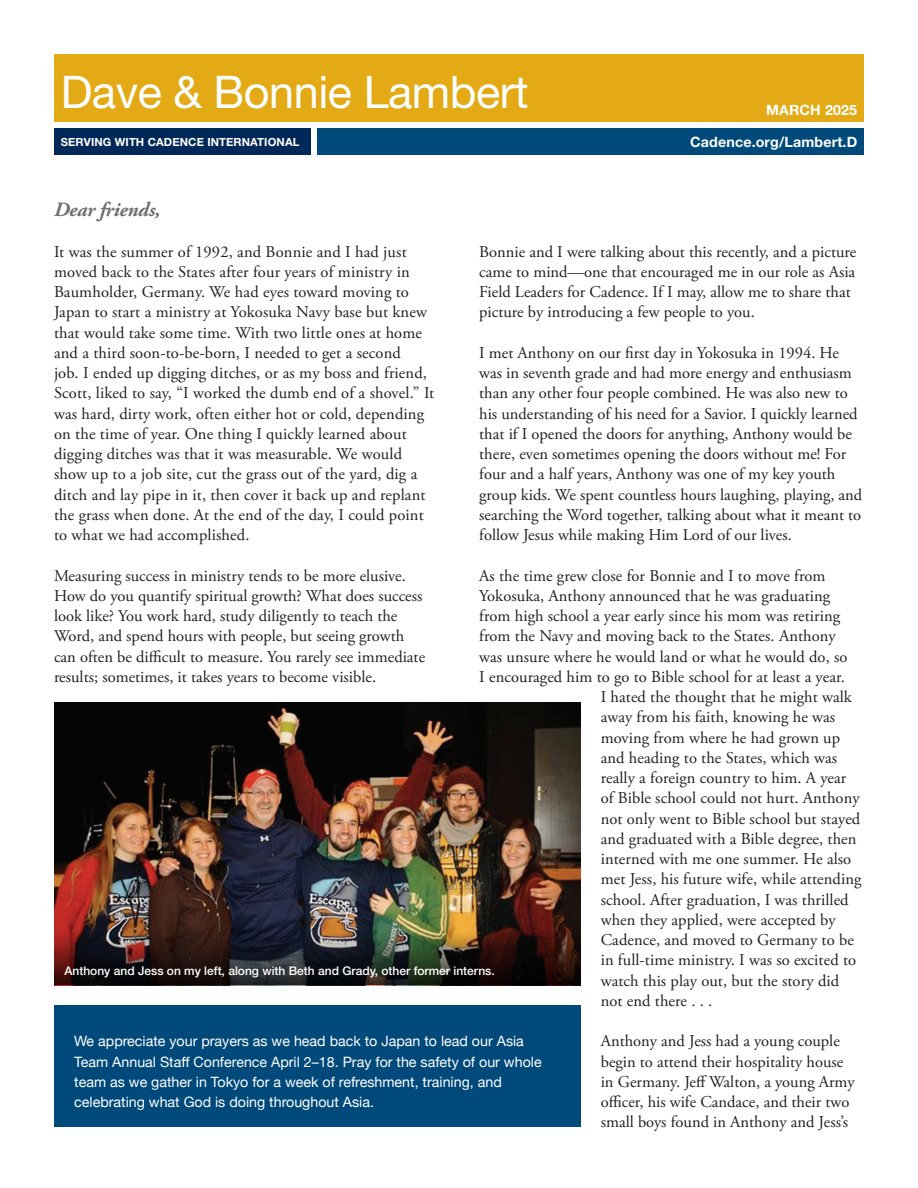
<style>
.page{position:relative;width:918px;height:1188px;background:#fff}
.page>*{position:absolute;margin:0;border:0;box-sizing:border-box;transform-origin:0 0}
.t1{font:45px "Helvetica Neue LT Pro";letter-spacing:-.01em;color:#fff}
.greeting{font:italic 700 20.25px "Adobe Garamond Pro";letter-spacing:-.01em;color:#6c6d70}
.body{font:16.5px/20.2px "Adobe Garamond Pro";letter-spacing:.005em;color:#231f20}
.sidebar{font:14.25px/20.2px "Helvetica Neue";color:#fff}
.t2{font:700 14.25px "Helvetica Neue LT Pro";letter-spacing:.01em;color:#fff}
.Photo_caption{font:500 12px "Helvetica Neue LT Pro";color:#fff}
.t3{font:700 11.25px "Helvetica Neue LT Pro";letter-spacing:.01em;color:#fff}
</style>
<div class="page">
<div style="left:54px;top:54px;width:810px;height:68px;background:#e3aa15"></div>
<div style="left:317px;top:128px;width:547px;height:27px;background:#00497b"></div>
<div style="left:54px;top:128px;width:256px;height:27px;background:#002858"></div>
<img style="left:54px;top:702px;width:526px;height:230px">
<div style="left:54px;top:1006px;width:526px;height:121px;background:#00497b"></div>
<img style="left:54px;top:932px;width:526px;height:54px">
<h1 class="t1" style="left:61px;top:64px;width:469px">Dave &amp; Bonnie Lambert</h1>
<p class="t3" style="left:61px;top:135px;width:240px">SERVING WITH CADENCE INTERNATIONAL</p>
<p class="t2" style="left:766px;top:101px;width:93px">MARCH 2025</p>
<p class="t2" style="left:690px;top:133px;width:168px">Cadence.org/Lambert.D</p>
<p class="greeting" style="left:54px;top:198px;width:108px">Dear friends,</p>
<p class="body" style="left:54px;top:242px;width:382px">It was the summer of 1992, and Bonnie and I had just moved back to the States after four years of ministry in Baumholder, Germany. We had eyes toward moving to Japan to start a ministry at Yokosuka Navy base but knew that would take some time. With two little ones at home and a third soon-to-be-born, I needed to get a second<br>job. I ended up digging ditches, or as my boss and friend, Scott, liked to say, “I worked the dumb end of a shovel.” It was hard, dirty work, often either hot or cold, depending on the time of year. One thing I quickly learned about digging ditches was that it was measurable. We would show up to a job site, cut the grass out of the yard, dig a ditch and lay pipe in it, then cover it back up and replant the grass when done. At the end of the day, I could point to what we had accomplished.</p>
<p class="body" style="left:54px;top:566px;width:373px">Measuring success in ministry tends to be more elusive.<br>How do you quantify spiritual growth? What does success look like? You work hard, study diligently to teach the Word, and spend hours with people, but seeing growth can often be difficult to measure. You rarely see immediate results; sometimes, it takes years to become visible.</p>
<p class="body" style="left:479px;top:242px;width:379px">Bonnie and I were talking about this recently, and a picture came to mind—one that encouraged me in our role as Asia Field Leaders for Cadence. If I may, allow me to share that picture by introducing a few people to you.</p>
<p class="body" style="left:479px;top:343px;width:385px">I met Anthony on our first day in Yokosuka in 1994. He was in seventh grade and had more energy and enthusiasm than any other four people combined. He was also new to his understanding of his need for a Savior. I quickly learned that if I opened the doors for anything, Anthony would be there, even sometimes opening the doors without me! For four and a half years, Anthony was one of my key youth group kids. We spent countless hours laughing, playing, and searching the Word together, talking about what it meant to follow Jesus while making Him Lord of our lives.</p>
<p class="body" style="left:479px;top:566px;width:348px">As the time grew close for Bonnie and I to move from</p>
<p class="body" style="left:479px;top:586px;width:353px">Yokosuka, Anthony announced that he was graduating</p>
<p class="body" style="left:479px;top:606px;width:362px">from high school a year early since his mom was retiring</p>
<p class="body" style="left:479px;top:626px;width:358px">from the Navy and moving back to the States. Anthony</p>
<p class="body" style="left:479px;top:647px;width:370px">was unsure where he would land or what he would do, so</p>
<p class="body" style="left:479px;top:667px;width:367px">I encouraged him to go to Bible school for at least a year.</p>
<p class="body" style="left:601px;top:687px;width:253px">I hated the thought that he might walk</p>
<p class="body" style="left:601px;top:707px;width:236px">away from his faith, knowing he was</p>
<p class="body" style="left:601px;top:728px;width:241px">moving from where he had grown up</p>
<p class="body" style="left:601px;top:748px;width:238px">and heading to the States, which was</p>
<p class="body" style="left:601px;top:768px;width:247px">really a foreign country to him. A year</p>
<p class="body" style="left:601px;top:788px;width:260px">of Bible school could not hurt. Anthony</p>
<p class="body" style="left:601px;top:809px;width:261px">not only went to Bible school but stayed</p>
<p class="body" style="left:601px;top:829px;width:257px">and graduated with a Bible degree, then</p>
<p class="body" style="left:601px;top:849px;width:252px">interned with me one summer. He also</p>
<p class="body" style="left:601px;top:869px;width:262px">met Jess, his future wife, while attending</p>
<p class="body" style="left:601px;top:890px;width:249px">school. After graduation, I was thrilled</p>
<p class="body" style="left:601px;top:910px;width:236px">when they applied, were accepted by</p>
<p class="body" style="left:601px;top:930px;width:255px">Cadence, and moved to Germany to be</p>
<p class="body" style="left:601px;top:950px;width:257px">in full-time ministry. I was so excited to</p>
<p class="body" style="left:601px;top:971px;width:240px">watch this play out, but the story did</p>
<p class="body" style="left:601px;top:991px;width:113px">not end there . . .</p>
<p class="body" style="left:601px;top:1031px;width:256px">Anthony and Jess had a young couple begin to attend their hospitality house in Germany. Jeff Walton, a young Army officer, his wife Candace, and their two small boys found in Anthony and Jess’s</p>
<p class="Photo_caption" style="left:64px;top:964px;width:432px">Anthony and Jess on my left, along with Beth and Grady, other former interns.</p>
<p class="sidebar" style="left:74px;top:1032px;width:469px">We appreciate your prayers as we head back to Japan to lead our Asia Team Annual Staff Conference April 2–18. Pray for the safety of our whole team as we gather in Tokyo for a week of refreshment, training, and celebrating what God is doing throughout Asia.</p>
</div>
